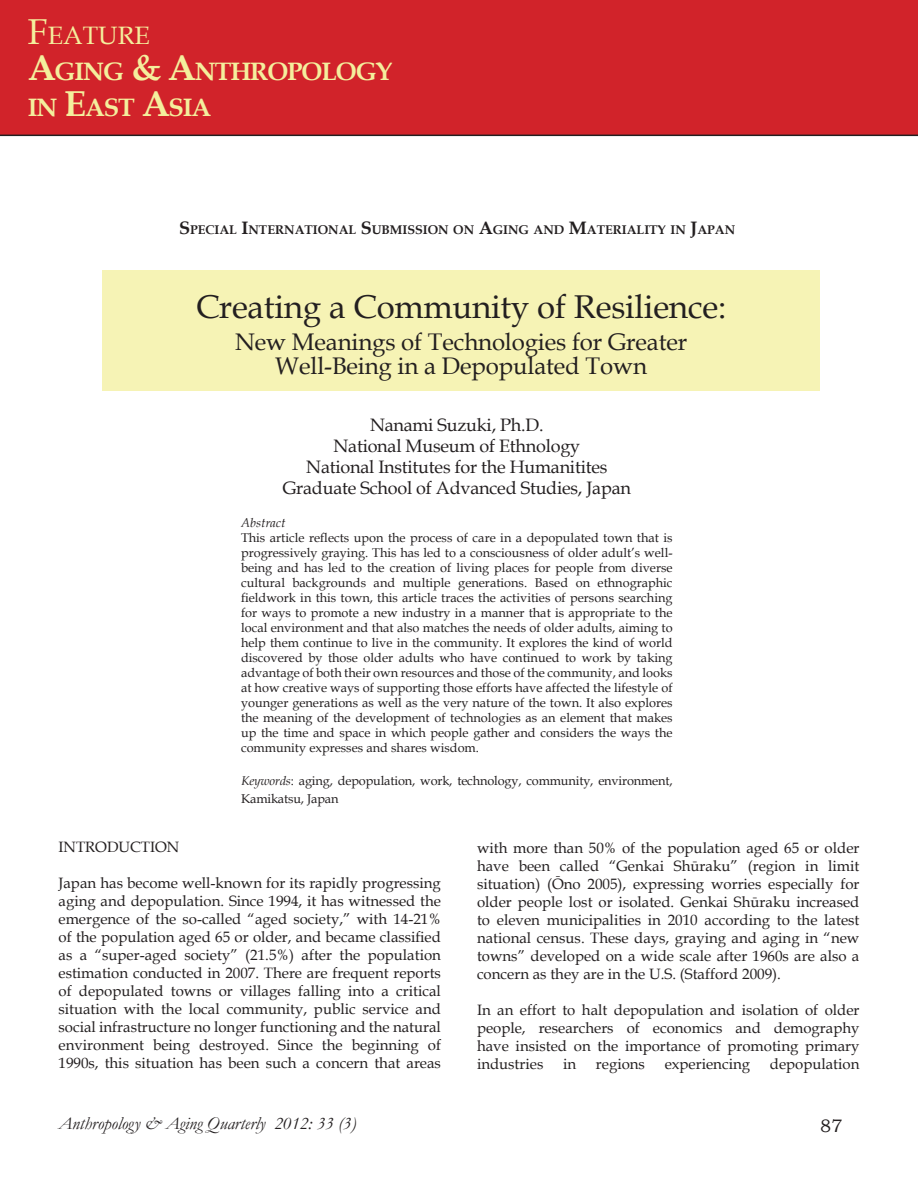
<style>
.page{position:relative;width:918px;height:1188px;background:#fff}
.page>*{position:absolute;margin:0;border:0;box-sizing:border-box;transform-origin:0 0}
.t1{font:33px "Book Antiqua";letter-spacing:-.005em;color:#231f20}
.t2{font:700 25.2px/36px "Book Antiqua";letter-spacing:-.045em;color:#f4ef9d}
.t3{font:24px/24px "Book Antiqua";letter-spacing:-.005em;color:#231f20;text-align:center}
.t4{font:18px/21px "Book Antiqua";letter-spacing:-.01em;color:#231f20;text-align:center}
.t5{font:italic 18px "Garamond";color:#231f20}
.t6{font:18px "Bookman Old Style";color:#231f20}
.t7{font:15px/18px "Book Antiqua";color:#231f20;text-align:justify}
.t8{font:12.75px/15px "Book Antiqua";letter-spacing:-.01em;color:#231f20;text-align:justify}
.t9{font:italic 12.75px "Book Antiqua";color:#231f20}
.t10{font:700 12.6px "Book Antiqua";color:#231f20}
.s1{font-weight:400;font-size:36px}
.s2{font-weight:400}
.s3{font-size:36px}
.s4{font-size:18px}
.s5{font-style:italic}
</style>
<div class="page">
<div style="left:0;top:0;width:918px;height:136px;background:#d1232a"></div>
<div style="left:103px;top:270px;width:717px;height:120px;background:#f6f3b5"></div>
<h2 class="t2" style="left:28px;top:17px;width:366px"><span class="s1">F</span><span class="s2">EATURE<br></span><span class="s3">A</span>GING <span class="s3">&amp; A</span>NTHROPOLOGY<br>IN <span class="s3">E</span>AST <span class="s3">A</span>SIA</h2>
<p class="t10" style="left:179px;top:221px;width:558px"><span class="s4">S</span>PECIAL <span class="s4">I</span>NTERNATIONAL <span class="s4">S</span>UBMISSION ON <span class="s4">A</span>GING AND <span class="s4">M</span>ATERIALITY IN <span class="s4">J</span>APAN</p>
<h1 class="t1" style="left:196px;top:284px;width:532px">Creating a Community of Resilience:</h1>
<h3 class="t3" style="left:235px;top:329px;width:454px">New Meanings of Technologies for Greater<br>Well-Being in a Depopulated Town</h3>
<p class="t4" style="left:283px;top:414px;width:350px">Nanami Suzuki, Ph.D.<br>National Museum of Ethnology<br>National Institutes for the Humanitites Graduate School of Advanced Studies, Japan</p>
<p class="t9" style="left:241px;top:513px;width:46px">Abstract</p>
<p class="t8" style="left:241px;top:530px;width:433px">This article reflects upon the process of care in a depopulated town that is progressively graying. This has led to a consciousness of older adult’s well&shy;being and has led to the creation of living places for people from diverse cultural backgrounds and multiple generations. Based on ethnographic fieldwork in this town, this article traces the activities of persons searching for ways to promote a new industry in a manner that is appropriate to the local environment and that also matches the needs of older adults, aiming to help them continue to live in the community. It explores the kind of world discovered by those older adults who have continued to work by taking advantage of both their own resources and those of the community, and looks at how creative ways of supporting those efforts have affected the lifestyle of younger generations as well as the very nature of the town. It also explores the meaning of the development of technologies as an element that makes up the time and space in which people gather and considers the ways the community expresses and shares wisdom.</p>
<p class="t8" style="left:241px;top:771px;width:433px;line-height:18px"><span class="s5">Keywords</span>: aging, depopulation, work, technology, community, environment,<br>Kamikatsu, Japan</p>
<p class="t7" style="left:58px;top:837px;width:122px">INTRODUCTION</p>
<p class="t7" style="left:58px;top:873px;width:384px">Japan has become well-known for its rapidly progressing aging and depopulation. Since 1994, it has witnessed the emergence of the so-called “aged society,” with 14-21% of the population aged 65 or older, and became classified as a “super-aged society” (21.5%) after the population estimation conducted in 2007. There are frequent reports of depopulated towns or villages falling into a critical situation with the local community, public service and social infrastructure no longer functioning and the natural environment being destroyed. Since the beginning of 1990s, this situation has been such a concern that areas</p>
<p class="t7" style="left:477px;top:839px;width:384px">with more than 50% of the population aged 65 or older have been called “Genkai Shūraku” (region in limit situation) (Ōno 2005), expressing worries especially for older people lost or isolated. Genkai Shūraku increased to eleven municipalities in 2010 according to the latest national census. These days, graying and aging in “new towns” developed on a wide scale after 1960s are also a concern as they are in the U.S. (Stafford 2009).</p>
<p class="t7" style="left:477px;top:1001px;width:384px">In an effort to halt depopulation and isolation of older people, researchers of economics and demography have insisted on the importance of promoting primary industries</p>
<p class="t7" style="left:563px;top:1055px;width:15px">in</p>
<p class="t7" style="left:596px;top:1055px;width:51px">regions</p>
<p class="t7" style="left:665px;top:1055px;width:87px">experiencing</p>
<p class="t7" style="left:770px;top:1055px;width:91px">depopulation</p>
<p class="t5" style="left:58px;top:1111px;width:299px">Anthropology &amp; Aging Quarterly 2012: 33 (3)</p>
<p class="t6" style="left:820px;top:1114px;width:24px">87</p>
</div>
